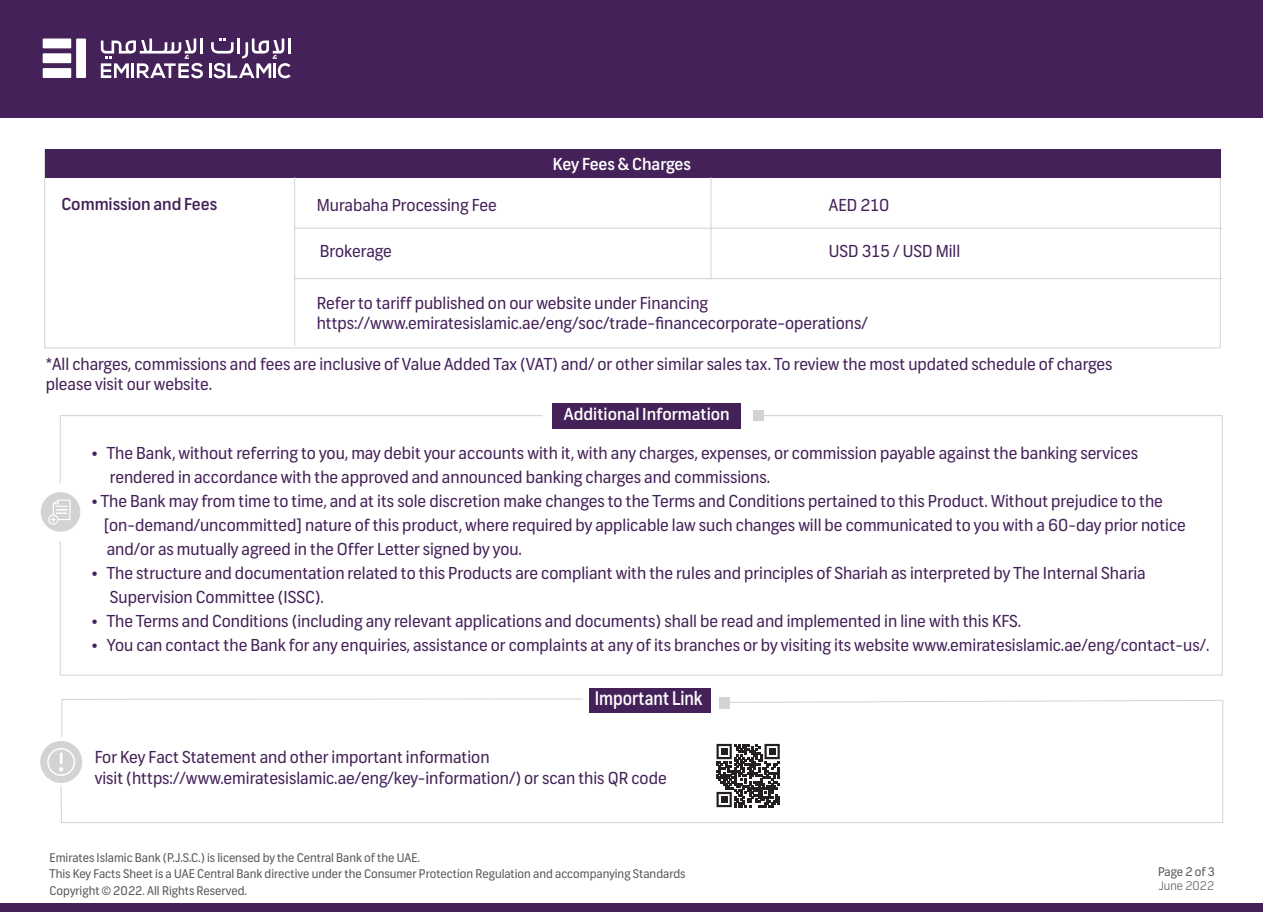
<style>
.page{position:relative;width:1263px;height:912px;background:#fff}
.page>*{position:absolute;margin:0;border:0;box-sizing:border-box;transform-origin:0 0}
.t1{font:500 18.75px "Frank";color:#fff;scale:.88 1}
.t2{font:16.5px/24px "Frank";color:#442158}
.t3{font:500 16.5px "Frank";color:#fff}
.t4{font:500 16.5px "Frank";color:#442158}
.t5{font:12px/16.5px "Frank";color:#58595b}
.t6{font:300 12px "Frank";color:#58595b}
</style>
<div class="page">
<div style="left:0;top:0;width:1263px;height:118px;background:#442158"></div>
<div style="left:43px;top:38px;width:28px;height:10px;background:#fff"></div>
<div style="left:76px;top:39px;width:10px;height:39px;background:#fff"></div>
<div style="left:43px;top:53px;width:28px;height:10px;background:#fff"></div>
<div style="left:43px;top:68px;width:28px;height:10px;background:#fff"></div>
<svg style="left:101px;top:39px;width:102px;height:39px"></svg>
<svg style="left:209px;top:39px;width:82px;height:39px"></svg>
<div style="left:0;top:903px;width:1263px;height:9px;background:#442158"></div>
<hr style="left:295px;top:228px;width:927px;height:1px;background:#d2d3d4">
<hr style="left:295px;top:278px;width:927px;height:1px;background:#d2d3d4">
<div style="left:45px;top:150px;width:1175px;height:28px;background:#442158"></div>
<hr style="left:294px;top:177px;width:1px;height:169px;background:#d2d3d4">
<hr style="left:710px;top:177px;width:1px;height:102px;background:#d2d3d4">
<div style="left:719px;top:696px;width:11px;height:12px;background:#d1d3d4"></div>
<svg style="left:115px;top:698px;width:468px;height:1px"></svg>
<svg style="left:60px;top:699px;width:1164px;height:124px"></svg>
<div style="left:589px;top:688px;width:122px;height:24px;background:#442158"></div>
<div style="left:40px;top:741px;width:42px;height:42px;background:#d1d3d4;border-radius:50%"></div>
<svg style="left:59px;top:752px;width:4px;height:19px"></svg>
<div style="left:47px;top:748px;width:28px;height:28px;border:2px solid #fff;border-radius:50%"></div>
<div style="left:708px;top:735px;width:80px;height:81px;background:#fff"></div>
<svg style="left:716px;top:744px;width:64px;height:63px"></svg>
<svg style="left:59px;top:414px;width:1164px;height:262px"></svg>
<svg style="left:59px;top:414px;width:484px;height:70px"></svg>
<div style="left:553px;top:403px;width:188px;height:25px;background:#442158"></div>
<div style="left:753px;top:410px;width:10px;height:11px;background:#d1d3d4"></div>
<div style="left:41px;top:492px;width:39px;height:40px;background:#d1d3d4;border-radius:50%"></div>
<svg style="left:48px;top:499px;width:22px;height:26px"></svg>
<p class="t4" style="left:61px;top:194px;width:157px">Commission and Fees</p>
<p class="t3" style="left:553px;top:154px;width:140px">Key Fees &amp; Charges</p>
<p class="t2" style="left:317px;top:194px;width:181px">Murabaha Processing Fee</p>
<p class="t2" style="left:829px;top:194px;width:62px">AED 210</p>
<p class="t2" style="left:320px;top:240px;width:74px">Brokerage</p>
<p class="t2" style="left:829px;top:240px;width:133px">USD 315 / USD Mill</p>
<p class="t2" style="left:317px;top:294px;width:552px;line-height:19.8px">Refer to tariff published on our website under Financing https://www.emiratesislamic.ae/eng/soc/trade-financecorporate-operations/</p>
<p class="t2" style="left:46px;top:354px;width:1068px;line-height:19.8px">*All charges, commissions and fees are inclusive of Value Added Tax (VAT) and/ or other similar sales tax. To review the most updated schedule of charges please visit our website.</p>
<p class="t3" style="left:564px;top:404px;width:167px">Additional Information</p>
<p class="t2" style="left:110px;top:441px;width:1030px;text-indent:-19px">• The Bank, without referring to you, may debit your accounts with it, with any charges, expenses, or commission payable against the banking services rendered in accordance with the approved and announced banking charges and commissions.</p>
<p class="t2" style="left:104px;top:489px;width:1084px;text-indent:-12px">• The Bank may from time to time, and at its sole discretion make changes to the Terms and Conditions pertained to this Product. Without prejudice to the [on-demand/uncommitted] nature of this product, where required by applicable law such changes will be communicated to you with a 60-day prior notice and/or as mutually agreed in the Offer Letter signed by you.</p>
<p class="t2" style="left:110px;top:561px;width:1037px;text-indent:-19px">• The structure and documentation related to this Products are compliant with the rules and principles of Shariah as interpreted by The Internal Sharia<br>Supervision Committee (ISSC).</p>
<p class="t2" style="left:91px;top:610px;width:931px">• The Terms and Conditions (including any relevant applications and documents) shall be read and implemented in line with this KFS.</p>
<p class="t2" style="left:91px;top:634px;width:1120px">• You can contact the Bank for any enquiries, assistance or complaints at any of its branches or by visiting its website www.emiratesislamic.ae/eng/contact-us/.</p>
<p class="t1" style="left:595px;top:687px;width:124px">Important Link</p>
<p class="t2" style="left:95px;top:747px;width:573px;line-height:21px">For Key Fact Statement and other important information<br>visit (https://www.emiratesislamic.ae/eng/key-information/) or scan this QR code</p>
<p class="t5" style="left:50px;top:849px;width:637px">Emirates Islamic Bank (P.J.S.C.) is licensed by the Central Bank of the UAE.<br>This Key Facts Sheet is a UAE Central Bank directive under the Consumer Protection Regulation and accompanying Standards<br>Copyright © 2022. All Rights Reserved.</p>
<p class="t5" style="left:1158px;top:864px;width:58px">Page 2 of 3</p>
<p class="t6" style="left:1159px;top:878px;width:57px">June 2022</p>
</div>
